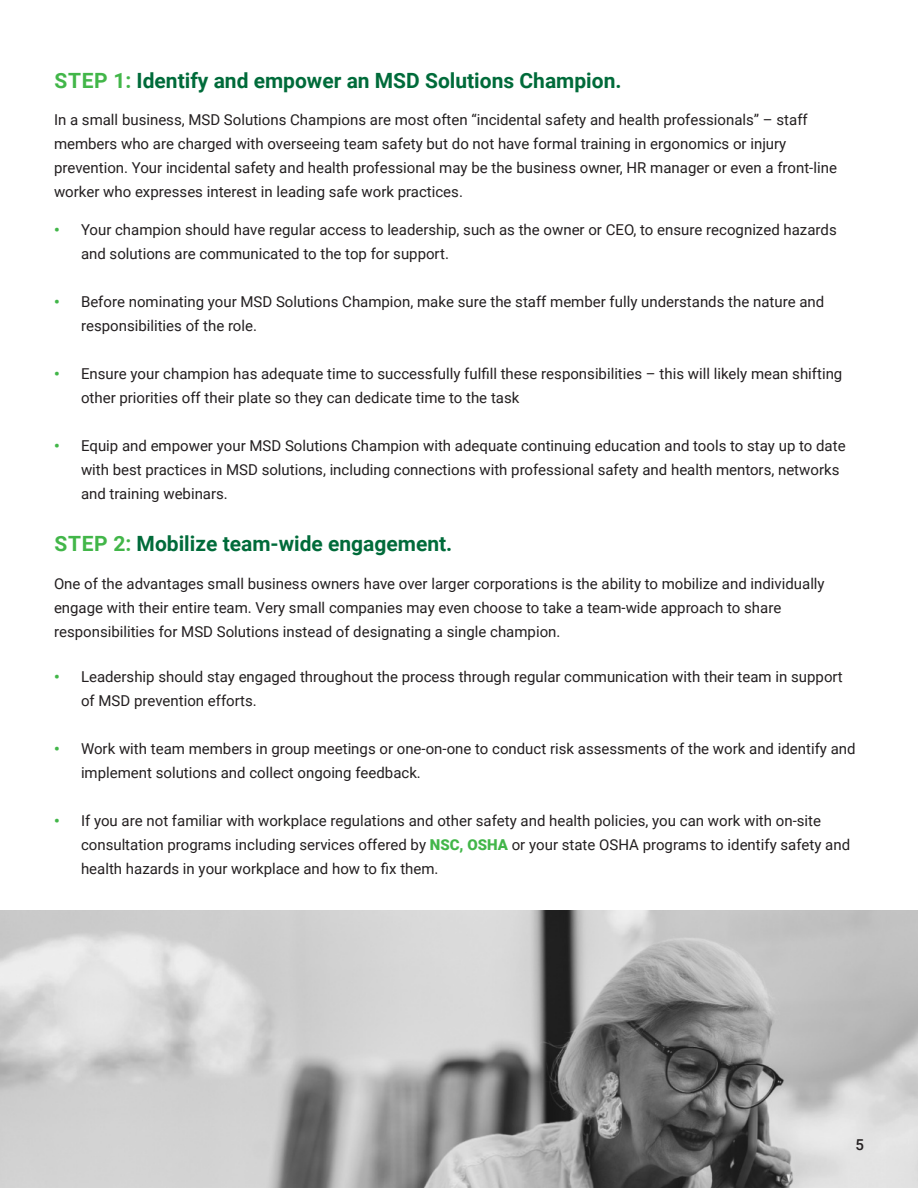
<style>
.page{position:relative;width:918px;height:1188px;background:#fff}
.page>*{position:absolute;margin:0;border:0;box-sizing:border-box;transform-origin:0 0}
.t1{font:700 21px "Roboto";color:#006b3a}
.t2{font:15px/24px "Roboto";color:#231f20}
.t3{font:500 15px "Roboto";color:#231f20}
.s1{color:#42b649}
.s2{font-weight:900;color:#42b649}
</style>
<div class="page">
<img style="left:0;top:910px;width:918px;height:278px">
<h1 class="t1" style="left:54px;top:71px;width:569px"><span class="s1">STEP 1:</span> Identify and empower an MSD Solutions Champion.</h1>
<p class="t2" style="left:54px;top:109px;width:784px">In a small business, MSD Solutions Champions are most often “incidental safety and health professionals” – staff members who are charged with overseeing team safety but do not have formal training in ergonomics or injury prevention. Your incidental safety and health professional may be the business owner, HR manager or even a front-line worker who expresses interest in leading safe work practices.</p>
<p class="t2" style="left:81px;top:217px;width:757px;text-indent:-27px"><span class="s2">•</span> Your champion should have regular access to leadership, such as the owner or CEO, to ensure recognized hazards and solutions are communicated to the top for support.</p>
<p class="t2" style="left:81px;top:289px;width:745px;text-indent:-27px"><span class="s2">•</span> Before nominating your MSD Solutions Champion, make sure the staff member fully understands the nature and responsibilities of the role.</p>
<p class="t2" style="left:81px;top:361px;width:763px;text-indent:-27px"><span class="s2">•</span> Ensure your champion has adequate time to successfully fulfill these responsibilities – this will likely mean shifting other priorities off their plate so they can dedicate time to the task</p>
<p class="t2" style="left:81px;top:433px;width:766px;text-indent:-27px"><span class="s2">•</span> Equip and empower your MSD Solutions Champion with adequate continuing education and tools to stay up to date with best practices in MSD solutions, including connections with professional safety and health mentors, networks and training webinars.</p>
<h1 class="t1" style="left:54px;top:535px;width:400px"><span class="s1">STEP 2:</span> Mobilize team-wide engagement.</h1>
<p class="t2" style="left:54px;top:572px;width:772px">One of the advantages small business owners have over larger corporations is the ability to mobilize and individually engage with their entire team. Very small companies may even choose to take a team-wide approach to share responsibilities for MSD Solutions instead of designating a single champion.</p>
<p class="t2" style="left:81px;top:665px;width:763px;text-indent:-27px"><span class="s2">•</span> Leadership should stay engaged throughout the process through regular communication with their team in support of MSD prevention efforts.</p>
<p class="t2" style="left:81px;top:736px;width:776px;text-indent:-27px"><span class="s2">•</span> Work with team members in group meetings or one-on-one to conduct risk assessments of the work and identify and implement solutions and collect ongoing feedback.</p>
<p class="t2" style="left:81px;top:808px;width:771px;text-indent:-27px"><span class="s2">•</span> If you are not familiar with workplace regulations and other safety and health policies, you can work with on-site consultation programs including services offered by <span class="s2">NSC, OSHA</span> or your state OSHA programs to identify safety and health hazards in your workplace and how to fix them.</p>
<p class="t3" style="left:855px;top:1136px;width:10px">5</p>
</div>
